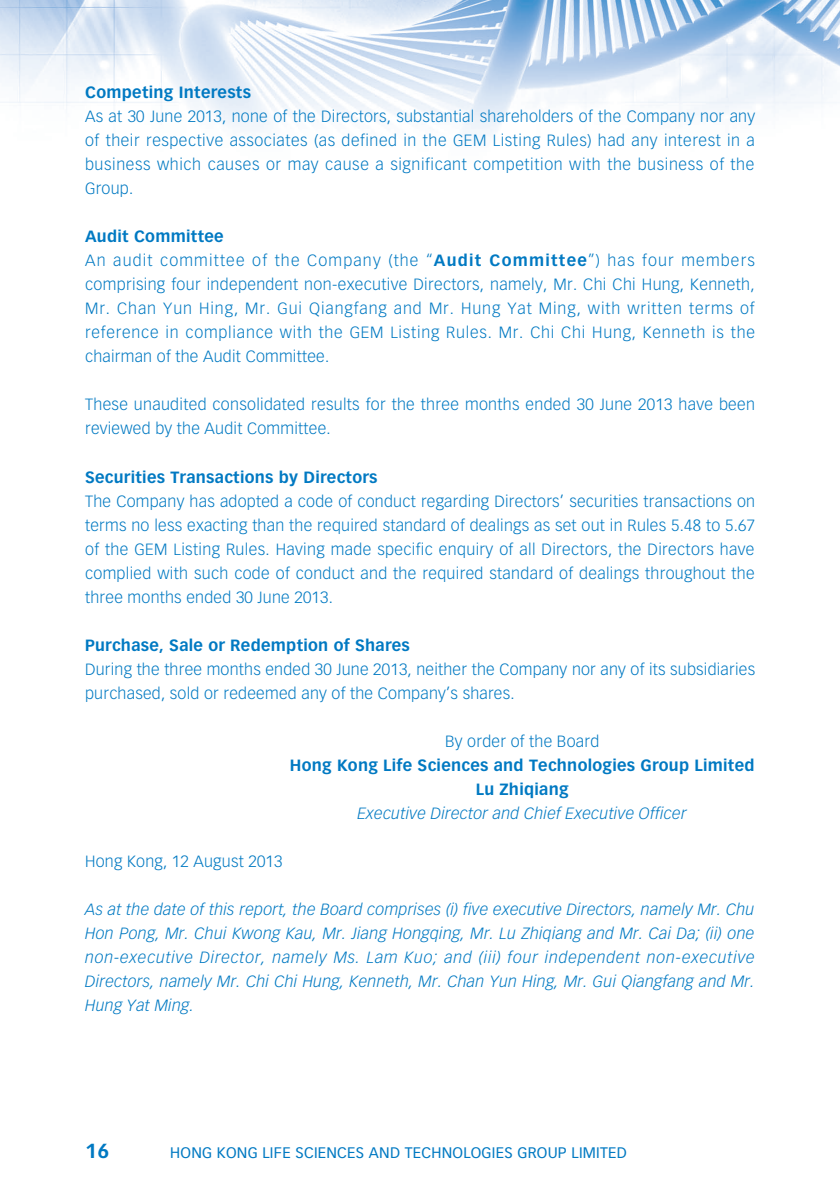
<style>
.page{position:relative;width:840px;height:1191px;background:#fff}
.page>*{position:absolute;margin:0;border:0;box-sizing:border-box;transform-origin:0 0}
.t1{font:700 20px "Vectora LT Std";color:#0079c2}
.t2{font:300 16px/24px "Vectora LT Std";letter-spacing:.02em;color:#0079c2;text-align:justify}
.t3{font:italic 300 16px/24px "Vectora LT Std";letter-spacing:.015em;color:#0079c2;text-align:justify}
.t4{font:300 16px/24px "Vectora LT Std";letter-spacing:.05em;color:#0079c2}
.t5{font:700 16px/24px "Vectora LT Std";letter-spacing:.02em;color:#0079c2;text-align:center}
.t6{font:15px "Vectora LT Std";letter-spacing:.015em;color:#0079c2}
.s1{font-weight:700}
</style>
<div class="page">
<img style="left:0;top:0;width:839px;height:135px">
<p class="t5" style="left:85px;top:81px;width:167px">Competing Interests</p>
<p class="t2" style="left:85px;top:105px;width:671px">As at 30 June 2013, none of the Directors, substantial shareholders of the Company nor any of their respective associates (as defined in the GEM Listing Rules) had any interest in a business which causes or may cause a significant competition with the business of the Group.</p>
<p class="t4" style="left:85px;top:225px;width:671px"><span class="s1">Audit Committee<br></span>An audit committee of the Company (the “<span class="s1">Audit Committee</span>”) has four members comprising four independent non-executive Directors, namely, Mr. Chi Chi Hung, Kenneth, Mr. Chan Yun Hing, Mr. Gui Qiangfang and Mr. Hung Yat Ming, with written terms of reference in compliance with the GEM Listing Rules. Mr. Chi Chi Hung, Kenneth is the chairman of the Audit Committee.</p>
<p class="t2" style="left:85px;top:393px;width:671px">These unaudited consolidated results for the three months ended 30 June 2013 have been reviewed by the Audit Committee.</p>
<p class="t5" style="left:85px;top:465px;width:294px">Securities Transactions by Directors</p>
<p class="t2" style="left:85px;top:489px;width:671px">The Company has adopted a code of conduct regarding Directors’ securities transactions on terms no less exacting than the required standard of dealings as set out in Rules 5.48 to 5.67 of the GEM Listing Rules. Having made specific enquiry of all Directors, the Directors have complied with such code of conduct and the required standard of dealings throughout the three months ended 30 June 2013.</p>
<p class="t5" style="left:85px;top:633px;width:326px">Purchase, Sale or Redemption of Shares</p>
<p class="t2" style="left:85px;top:657px;width:671px">During the three months ended 30 June 2013, neither the Company nor any of its subsidiaries purchased, sold or redeemed any of the Company’s shares.</p>
<p class="t2" style="left:445px;top:729px;width:155px">By order of the Board</p>
<p class="t5" style="left:290px;top:753px;width:466px">Hong Kong Life Sciences and Technologies Group Limited<br>Lu Zhiqiang</p>
<p class="t3" style="left:357px;top:801px;width:330px">Executive Director and Chief Executive Officer</p>
<p class="t2" style="left:85px;top:849px;width:199px">Hong Kong, 12 August 2013</p>
<p class="t3" style="left:85px;top:897px;width:670px">As at the date of this report, the Board comprises (i) five executive Directors, namely Mr. Chu Hon Pong, Mr. Chui Kwong Kau, Mr. Jiang Hongqing, Mr. Lu Zhiqiang and Mr. Cai Da; (ii) one non-executive Director, namely Ms. Lam Kuo; and (iii) four independent non-executive Directors, namely Mr. Chi Chi Hung, Kenneth, Mr. Chan Yun Hing, Mr. Gui Qiangfang and Mr.<br>Hung Yat Ming.</p>
<p class="t1" style="left:85px;top:1139px;width:26px">16</p>
<p class="t6" style="left:170px;top:1144px;width:458px">HONG KONG LIFE SCIENCES AND TECHNOLOGIES GROUP LIMITED</p>
</div>
